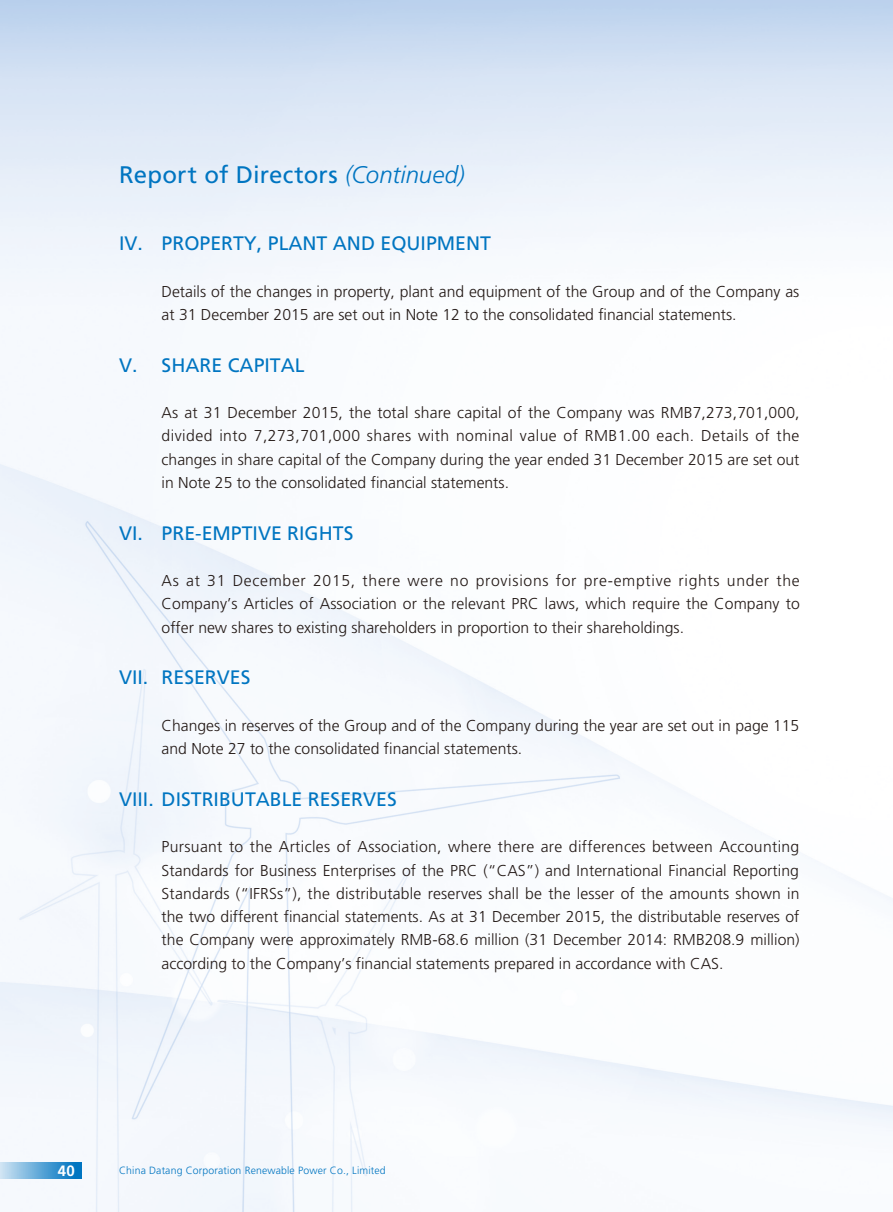
<style>
.page{position:relative;width:893px;height:1212px;background:#fff}
.page>*{position:absolute;margin:0;border:0;box-sizing:border-box;transform-origin:0 0}
.t1{font:24px "Frutiger LT Std";letter-spacing:.01em;color:#0075c1}
.t2{font:19.5px "Frutiger LT Std";color:#0075c1}
.t3{font:300 15.75px/23.2px "Frutiger LT Std";color:#231916;text-align:justify}
.t4{font:700 15px "Frutiger LT Std";color:#fff}
.t5{font:300 10.5px "Frutiger LT Std";letter-spacing:.015em;color:#0075c1}
.s1{font-weight:300;font-style:italic}
</style>
<div class="page">
<img style="left:0;top:0;width:893px;height:1212px">
<div style="left:0;top:1162px;width:81px;height:17px;background:linear-gradient(to right,#cee3f3,#006cbd)"></div>
<h1 class="t1" style="left:119px;top:161px;width:347px">Report of Directors <span class="s1">(Continued)</span></h1>
<p class="t2" style="left:119px;top:232px;width:373px">IV. PROPERTY, PLANT AND EQUIPMENT</p>
<p class="t3" style="left:162px;top:280px;width:639px">Details of the changes in property, plant and equipment of the Group and of the Company as at 31 December 2015 are set out in Note 12 to the consolidated financial statements.</p>
<p class="t2" style="left:119px;top:353px;width:187px">V. SHARE CAPITAL</p>
<p class="t3" style="left:162px;top:401px;width:640px">As at 31 December 2015, the total share capital of the Company was RMB7,273,701,000, divided into 7,273,701,000 shares with nominal value of RMB1.00 each. Details of the changes in share capital of the Company during the year ended 31 December 2015 are set out in Note 25 to the consolidated financial statements.</p>
<p class="t2" style="left:119px;top:521px;width:236px">VI. PRE-EMPTIVE RIGHTS</p>
<p class="t3" style="left:162px;top:569px;width:640px">As at 31 December 2015, there were no provisions for pre-emptive rights under the Company’s Articles of Association or the relevant PRC laws, which require the Company to offer new shares to existing shareholders in proportion to their shareholdings.</p>
<p class="t2" style="left:119px;top:666px;width:133px">VII. RESERVES</p>
<p class="t3" style="left:162px;top:714px;width:639px">Changes in reserves of the Group and of the Company during the year are set out in page 115 and Note 27 to the consolidated financial statements.</p>
<p class="t2" style="left:119px;top:788px;width:279px">VIII. DISTRIBUTABLE RESERVES</p>
<p class="t3" style="left:162px;top:835px;width:640px">Pursuant to the Articles of Association, where there are differences between Accounting Standards for Business Enterprises of the PRC (“CAS”) and International Financial Reporting Standards (“IFRSs”), the distributable reserves shall be the lesser of the amounts shown in the two different financial statements. As at 31 December 2015, the distributable reserves of the Company were approximately RMB-68.6 million (31 December 2014: RMB208.9 million) according to the Company’s financial statements prepared in accordance with CAS.</p>
<p class="t4" style="left:58px;top:1162px;width:18px">40</p>
<p class="t5" style="left:119px;top:1164px;width:268px">China Datang Corporation Renewable Power Co., Limited</p>
</div>
